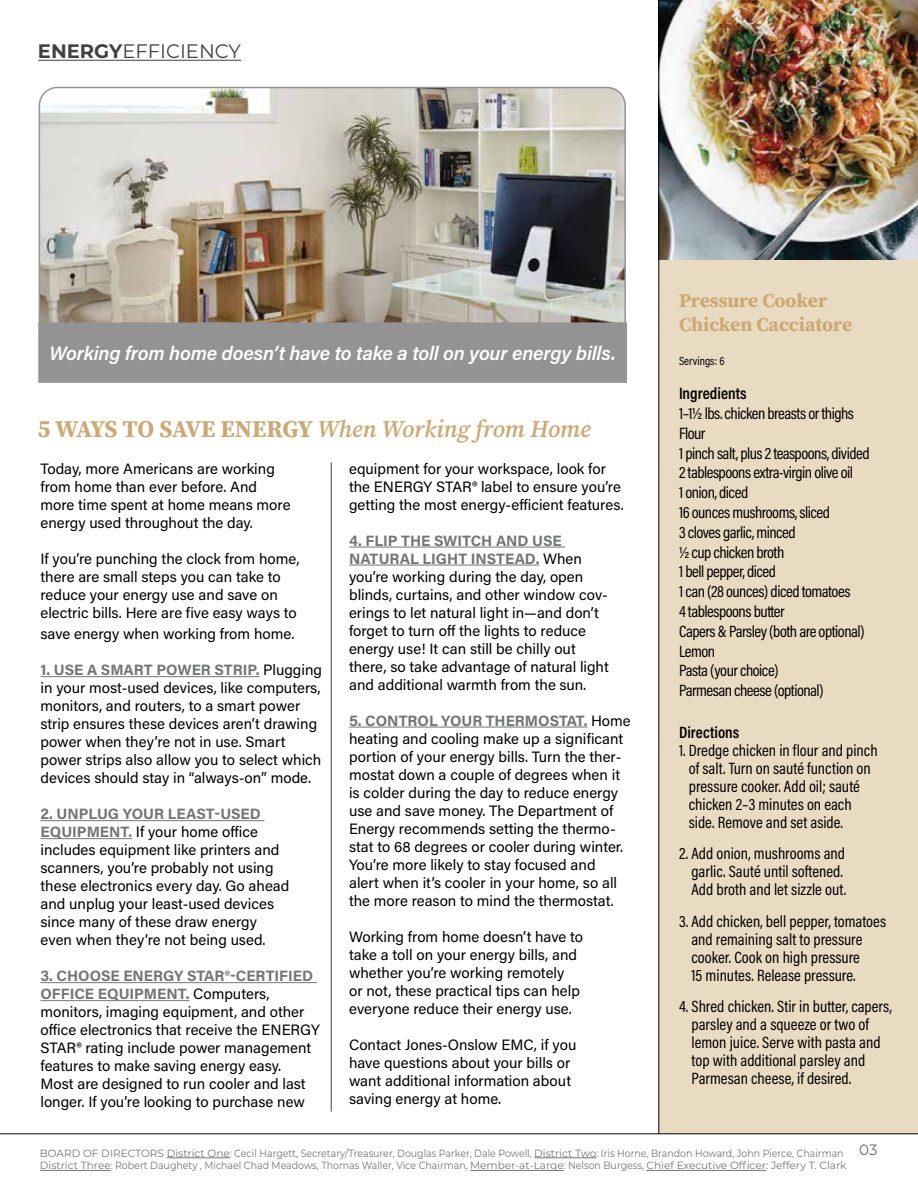
<style>
.page{position:relative;width:918px;height:1188px;background:#fff}
.page>*{position:absolute;margin:0;border:0;box-sizing:border-box;transform-origin:0 0}
.t1{font:italic 600 24px "Source Serif Pro";color:#cda872}
.t2{font:italic 600 19.5px "Acumin Pro";letter-spacing:-.01em;color:#fff}
.t3{font:700 19.5px/23.4px "Source Serif Pro";color:#cda872}
.t4{font:19.5px "Montserrat";color:#414042}
.t5{font:16.5px/18px "Acumin Pro Cond";letter-spacing:-.005em;color:#000}
.t6{font:16.5px/19.8px "Acumin Pro Cond";letter-spacing:-.03em;color:#000}
.t7{font:600 16.5px "Acumin Pro Cond";color:#000}
.t8{font:15px/18px "Acumin Pro";color:#000}
.t9{font:15px "Montserrat";color:#696a6d}
.t10{font:12px "Acumin Pro Cond";color:#000}
.t11{font:10.5px/12.6px "Montserrat";color:#727476}
.s1{font-weight:700}
.s2{font-weight:700;font-style:normal}
.s3{font-weight:700;color:#727476}
</style>
<div class="page">
<img style="left:38px;top:86px;width:588px;height:236px">
<hr style="left:40px;top:676px;width:220px;height:1px;background:#727476">
<hr style="left:40px;top:820px;width:224px;height:1px;background:#727476">
<hr style="left:40px;top:838px;width:92px;height:1px;background:#727476">
<hr style="left:40px;top:982px;width:277px;height:1px;background:#727476">
<hr style="left:40px;top:1000px;width:150px;height:1px;background:#727476">
<hr style="left:349px;top:547px;width:216px;height:1px;background:#727476">
<hr style="left:349px;top:565px;width:191px;height:1px;background:#727476">
<hr style="left:349px;top:727px;width:239px;height:1px;background:#727476">
<div style="left:660px;top:25px;width:258px;height:1109px;background:#e9dac2"></div>
<hr style="left:0;top:1134px;width:918px;height:1px;background:#000">
<hr style="left:167px;top:1158px;width:63px;height:1px;background:#727476">
<hr style="left:534px;top:1158px;width:62px;height:1px;background:#727476">
<hr style="left:40px;top:1170px;width:71px;height:1px;background:#727476">
<hr style="left:470px;top:1170px;width:94px;height:1px;background:#727476">
<hr style="left:647px;top:1170px;width:119px;height:1px;background:#727476">
<hr style="left:38px;top:60px;width:203px;height:1px;background:#414042">
<img style="left:659px;top:0;width:259px;height:260px">
<hr style="left:658px;top:0;width:1px;height:1134px;background:#000">
<div style="left:39px;top:323px;width:587px;height:59px;background:#939393"></div>
<div style="left:38px;top:322px;width:589px;height:61px;border:2px solid #939393"></div>
<hr style="left:331px;top:463px;width:1px;height:649px;background:#414042">
<h2 class="t4" style="left:38px;top:38px;width:205px"><span class="s1">ENERGY</span>EFFICIENCY</h2>
<h2 class="t2" style="left:49px;top:339px;width:568px">Working from home doesn’t have to take a toll on your energy bills.</h2>
<h1 class="t1" style="left:38px;top:412px;width:554px"><span class="s2">5 WAYS TO SAVE ENERGY</span> When Working from Home</h1>
<p class="t8" style="left:40px;top:459px;width:252px">Today, more Americans are working from home than ever before. And more time spent at home means more energy used throughout the day.</p>
<p class="t8" style="left:40px;top:549px;width:261px">If you’re punching the clock from home, there are small steps you can take to reduce your energy use and save on electric bills. Here are five easy ways to</p>
<p class="t8" style="left:40px;top:624px;width:255px">save energy when working from home.</p>
<p class="t8" style="left:40px;top:660px;width:283px"><span class="s3">1. USE A SMART POWER STRIP.</span> Plugging in your most-used devices, like computers, monitors, and routers, to a smart power strip ensures these devices aren’t drawing power when they’re not in use. Smart power strips also allow you to select which devices should stay in “always-on” mode.</p>
<p class="t8" style="left:40px;top:804px;width:250px"><span class="s3">2. UNPLUG YOUR LEAST-USED EQUIPMENT.</span> If your home office includes equipment like printers and scanners, you’re probably not using these electronics every day. Go ahead and unplug your least-used devices since many of these draw energy even when they’re not being used.</p>
<p class="t8" style="left:40px;top:966px;width:281px"><span class="s3">3. CHOOSE ENERGY STAR®-CERTIFIED OFFICE EQUIPMENT.</span> Computers, monitors, imaging equipment, and other office electronics that receive the ENERGY STAR® rating include power management features to make saving energy easy.<br>Most are designed to run cooler and last longer. If you’re looking to purchase new</p>
<p class="t8" style="left:349px;top:459px;width:276px">equipment for your workspace, look for the ENERGY STAR® label to ensure you’re getting the most energy-efficient features.</p>
<p class="t8" style="left:349px;top:531px;width:261px"><span class="s3">4. FLIP THE SWITCH AND USE NATURAL LIGHT INSTEAD.</span> When you’re working during the day, open blinds, curtains, and other window cov&shy;erings to let natural light in—and don’t forget to turn off the lights to reduce energy use! It can still be chilly out there, so take advantage of natural light and additional warmth from the sun.</p>
<p class="t8" style="left:349px;top:711px;width:283px"><span class="s3">5. CONTROL YOUR THERMOSTAT.</span> Home heating and cooling make up a significant portion of your energy bills. Turn the ther&shy;mostat down a couple of degrees when it is colder during the day to reduce energy use and save money. The Department of Energy recommends setting the thermo&shy;stat to 68 degrees or cooler during winter.<br>You’re more likely to stay focused and<br>alert when it’s cooler in your home, so all the more reason to mind the thermostat.</p>
<p class="t8" style="left:349px;top:927px;width:236px">Working from home doesn’t have to take a toll on your energy bills, and whether you’re working remotely<br>or not, these practical tips can help everyone reduce their energy use.</p>
<p class="t8" style="left:349px;top:1035px;width:229px">Contact Jones-Onslow EMC, if you have questions about your bills or want additional information about saving energy at home.</p>
<h2 class="t3" style="left:679px;top:289px;width:175px">Pressure Cooker<br>Chicken Cacciatore</h2>
<p class="t10" style="left:679px;top:353px;width:47px">Servings: 6</p>
<p class="t7" style="left:679px;top:383px;width:69px">Ingredients</p>
<p class="t6" style="left:679px;top:403px;width:192px">1–1½ lbs. chicken breasts or thighs<br>Flour<br>1 pinch salt, plus 2 teaspoons, divided<br>2 tablespoons extra-virgin olive oil<br>1 onion, diced<br>16 ounces mushrooms, sliced<br>3 cloves garlic, minced<br>½ cup chicken broth<br>1 bell pepper, diced<br>1 can (28 ounces) diced tomatoes<br>4 tablespoons butter<br>Capers &amp; Parsley (both are optional)<br>Lemon<br>Pasta (your choice)<br>Parmesan cheese (optional)</p>
<p class="t7" style="left:679px;top:721px;width:62px">Directions</p>
<p class="t5" style="left:689px;top:741px;width:190px;text-indent:-10px">1. Dredge chicken in flour and pinch of salt. Turn on sauté function on pressure cooker. Add oil; sauté chicken 2–3 minutes on each side. Remove and set aside.</p>
<p class="t5" style="left:691px;top:844px;width:156px;text-indent:-12px">2. Add onion, mushrooms and garlic. Sauté until softened.<br>Add broth and let sizzle out.</p>
<p class="t5" style="left:691px;top:912px;width:196px;text-indent:-12px">3. Add chicken, bell pepper, tomatoes and remaining salt to pressure cooker. Cook on high pressure<br>15 minutes. Release pressure.</p>
<p class="t5" style="left:692px;top:997px;width:202px;text-indent:-13px">4. Shred chicken. Stir in butter, capers, parsley and a squeeze or two of lemon juice. Serve with pasta and top with additional parsley and Parmesan cheese, if desired.</p>
<p class="t11" style="left:40px;top:1146px;width:808px">BOARD OF DIRECTORS District One: Cecil Hargett, Secretary/Treasurer, Douglas Parker, Dale Powell, District Two: Iris Horne, Brandon Howard, John Pierce, Chairman<br>District Three: Robert Daughety , Michael Chad Meadows, Thomas Waller, Vice Chairman, Member-at-Large: Nelson Burgess, Chief Executive Officer: Jeffery T. Clark</p>
<p class="t9" style="left:859px;top:1139px;width:20px">03</p>
</div>
